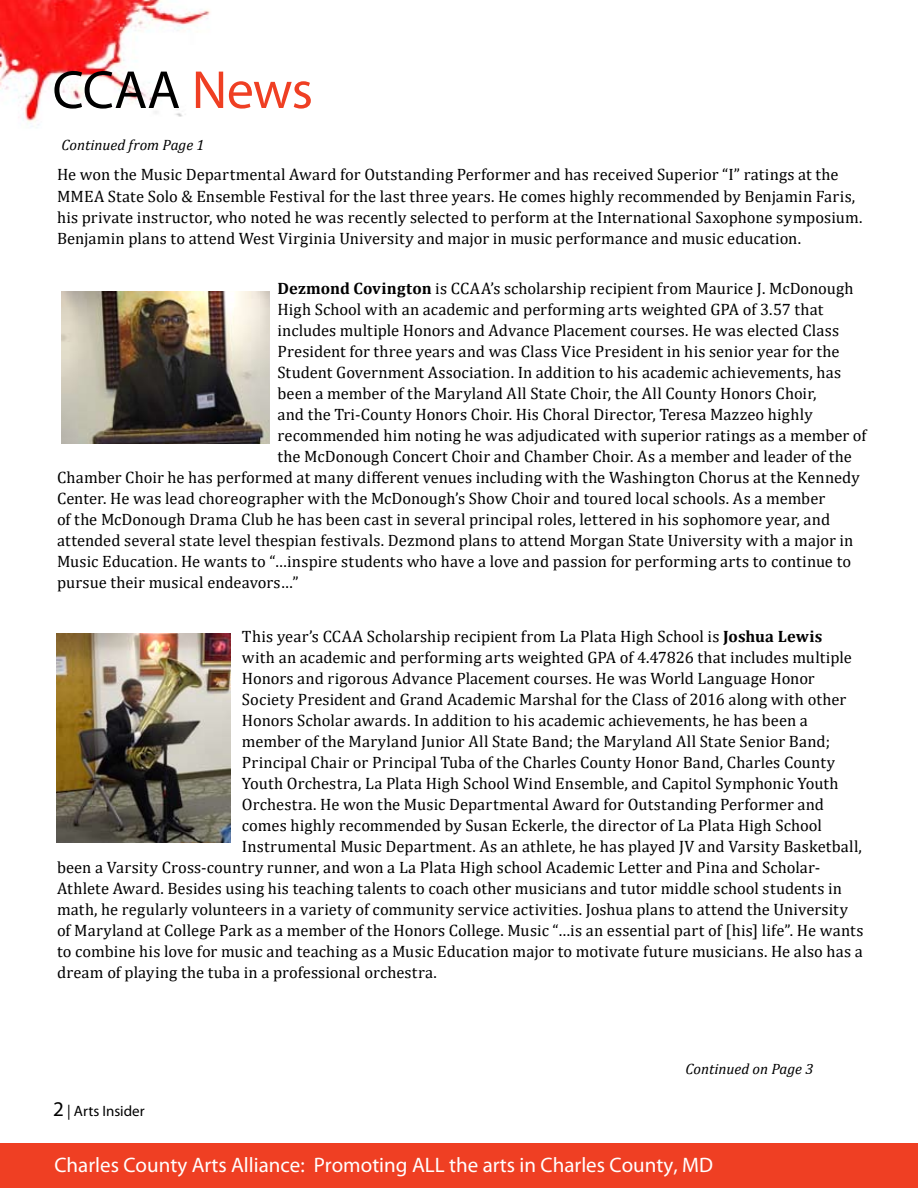
<style>
.page{position:relative;width:918px;height:1188px;background:#fff}
.page>*{position:absolute;margin:0;border:0;box-sizing:border-box;transform-origin:0 0}
.t1{font:54px "Myriad Pro";letter-spacing:-.015em;color:#000}
.t2{font:21px "Myriad Pro";color:#fff}
.t3{font:16.5px/21px "Cambria";letter-spacing:.005em;color:#000}
.t4{font:italic 15px "Cambria";letter-spacing:-.005em;color:#000}
.t5{font:15px "Myriad Pro";color:#000}
.s1{color:#ef3f23}
.s2{font-weight:700}
.s3{font-size:21px}
</style>
<div class="page">
<div style="left:0;top:1143px;width:918px;height:45px;background:#ef3f23"></div>
<img style="left:0;top:0;width:210px;height:128px">
<img style="left:57px;top:633px;width:173px;height:210px">
<img style="left:61px;top:291px;width:209px;height:153px">
<h1 class="t1" style="left:52px;top:57px;width:262px">CCAA <span class="s1">News</span></h1>
<p class="t4" style="left:62px;top:134px;width:144px">Continued from Page 1</p>
<p class="t3" style="left:57px;top:164px;width:807px">He won the Music Departmental Award for Outstanding Performer and has received Superior “I” ratings at the MMEA State Solo &amp; Ensemble Festival for the last three years. He comes highly recommended by Benjamin Faris, his private instructor, who noted he was recently selected to perform at the International Saxophone symposium.<br>Benjamin plans to attend West Virginia University and major in music performance and music education.</p>
<p class="t3" style="left:278px;top:278px;width:578px"><span class="s2">Dezmond Covington</span> is CCAA’s scholarship recipient from Maurice J. McDonough</p>
<p class="t3" style="left:278px;top:299px;width:547px">High School with an academic and performing arts weighted GPA of 3.57 that</p>
<p class="t3" style="left:278px;top:320px;width:563px">includes multiple Honors and Advance Placement courses. He was elected Class</p>
<p class="t3" style="left:278px;top:341px;width:564px">President for three years and was Class Vice President in his senior year for the</p>
<p class="t3" style="left:278px;top:362px;width:565px">Student Government Association. In addition to his academic achievements, has</p>
<p class="t3" style="left:278px;top:383px;width:541px">been a member of the Maryland All State Choir, the All County Honors Choir,</p>
<p class="t3" style="left:278px;top:404px;width:537px">and the Tri-County Honors Choir. His Choral Director, Teresa Mazzeo highly</p>
<p class="t3" style="left:278px;top:425px;width:591px">recommended him noting he was adjudicated with superior ratings as a member of</p>
<p class="t3" style="left:278px;top:446px;width:576px">the McDonough Concert Choir and Chamber Choir. As a member and leader of the</p>
<p class="t3" style="left:57px;top:467px;width:804px">Chamber Choir he has performed at many different venues including with the Washington Chorus at the Kennedy</p>
<p class="t3" style="left:57px;top:488px;width:770px">Center. He was lead choreographer with the McDonough’s Show Choir and toured local schools. As a member</p>
<p class="t3" style="left:57px;top:509px;width:775px">of the McDonough Drama Club he has been cast in several principal roles, lettered in his sophomore year, and</p>
<p class="t3" style="left:57px;top:530px;width:798px">attended several state level thespian festivals. Dezmond plans to attend Morgan State University with a major in</p>
<p class="t3" style="left:57px;top:551px;width:796px">Music Education. He wants to “…inspire students who have a love and passion for performing arts to continue to</p>
<p class="t3" style="left:57px;top:572px;width:243px">pursue their musical endeavors…”</p>
<p class="t3" style="left:242px;top:626px;width:582px">This year’s CCAA Scholarship recipient from La Plata High School is <span class="s2">Joshua Lewis</span></p>
<p class="t3" style="left:242px;top:647px;width:611px">with an academic and performing arts weighted GPA of 4.47826 that includes multiple</p>
<p class="t3" style="left:242px;top:668px;width:574px">Honors and rigorous Advance Placement courses. He was World Language Honor</p>
<p class="t3" style="left:242px;top:689px;width:606px">Society President and Grand Academic Marshal for the Class of 2016 along with other</p>
<p class="t3" style="left:242px;top:710px;width:568px">Honors Scholar awards. In addition to his academic achievements, he has been a</p>
<p class="t3" style="left:242px;top:731px;width:590px">member of the Maryland Junior All State Band; the Maryland All State Senior Band;</p>
<p class="t3" style="left:242px;top:752px;width:595px">Principal Chair or Principal Tuba of the Charles County Honor Band, Charles County</p>
<p class="t3" style="left:242px;top:773px;width:598px">Youth Orchestra, La Plata High School Wind Ensemble, and Capitol Symphonic Youth</p>
<p class="t3" style="left:242px;top:794px;width:584px">Orchestra. He won the Music Departmental Award for Outstanding Performer and</p>
<p class="t3" style="left:242px;top:815px;width:581px">comes highly recommended by Susan Eckerle, the director of La Plata High School</p>
<p class="t3" style="left:242px;top:836px;width:622px">Instrumental Music Department. As an athlete, he has played JV and Varsity Basketball,</p>
<p class="t3" style="left:57px;top:857px;width:765px">been a Varsity Cross-country runner, and won a La Plata High school Academic Letter and Pina and Scholar-</p>
<p class="t3" style="left:57px;top:878px;width:787px">Athlete Award. Besides using his teaching talents to coach other musicians and tutor middle school students in</p>
<p class="t3" style="left:57px;top:899px;width:792px">math, he regularly volunteers in a variety of community service activities. Joshua plans to attend the University</p>
<p class="t3" style="left:57px;top:920px;width:808px">of Maryland at College Park as a member of the Honors College. Music “…is an essential part of [his] life”. He wants</p>
<p class="t3" style="left:57px;top:941px;width:807px">to combine his love for music and teaching as a Music Education major to motivate future musicians. He also has a</p>
<p class="t3" style="left:57px;top:962px;width:381px">dream of playing the tuba in a professional orchestra.</p>
<p class="t4" style="left:686px;top:1058px;width:129px">Continued on Page 3</p>
<p class="t5" style="left:53px;top:1102px;width:93px"><span class="s3">2</span> | Arts Insider</p>
<p class="t2" style="left:54px;top:1152px;width:660px">Charles County Arts Alliance: Promoting ALL the arts in Charles County, MD</p>
</div>
